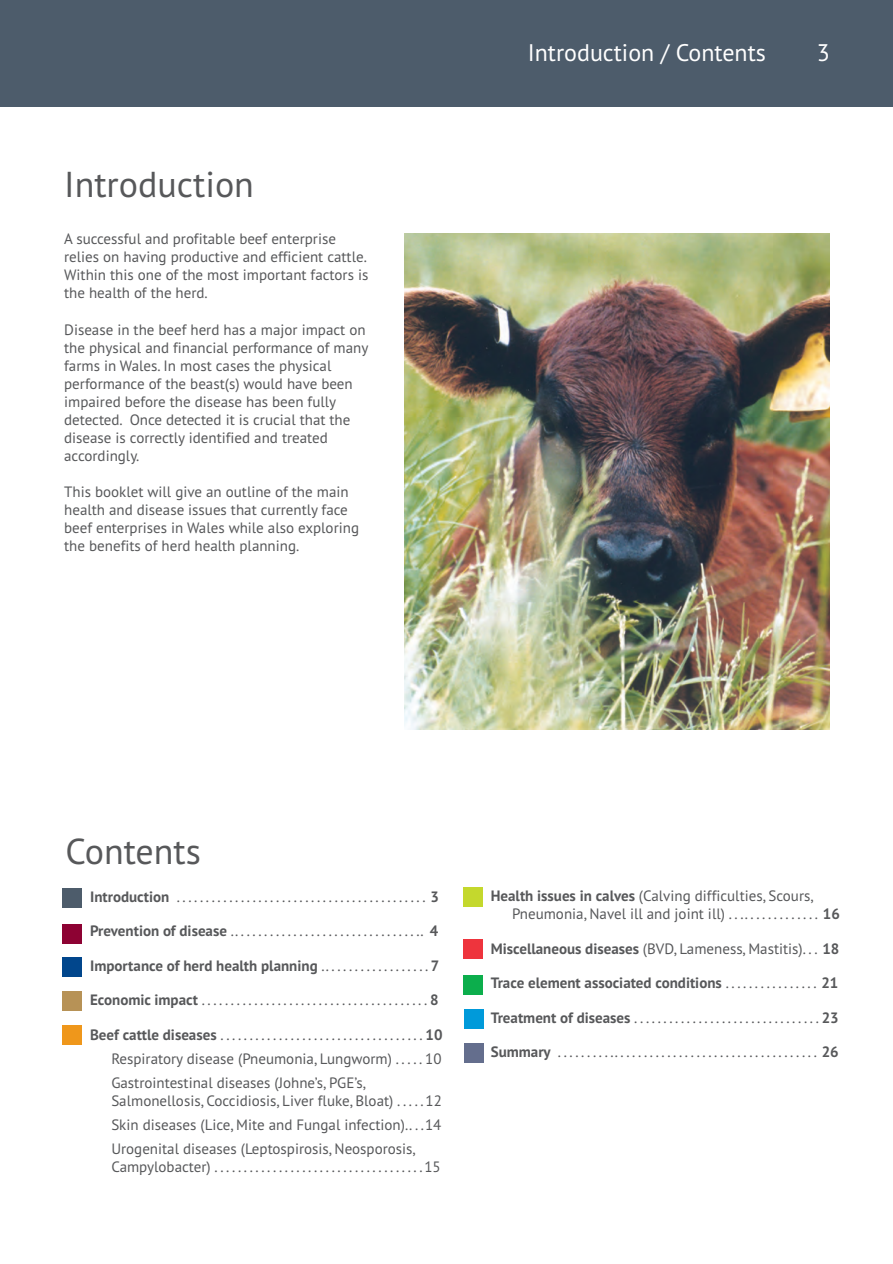
<style>
.page{position:relative;width:893px;height:1264px;background:#fff}
.page>*{position:absolute;margin:0;border:0;box-sizing:border-box;transform-origin:0 0}
.t1{font:36px "PT Sans";color:#57585a}
.t2{font:24px "PT Sans";color:#fff}
.t3{font:15px/18px "PT Sans";color:#57585a}
.t4{font:700 15px "PT Sans";color:#57585a}
.s1{font-weight:700}
.s2{font-weight:400}
</style>
<div class="page">
<div style="left:0;top:0;width:893px;height:107px;background:#4d5c6b"></div>
<div style="left:62px;top:888px;width:20px;height:20px;background:#4d5c6b"></div>
<div style="left:62px;top:924px;width:20px;height:19px;background:#8d0233"></div>
<div style="left:62px;top:956px;width:20px;height:20px;background:#01468c"></div>
<div style="left:62px;top:990px;width:20px;height:20px;background:#b79256"></div>
<div style="left:62px;top:1025px;width:20px;height:20px;background:#ef971b"></div>
<div style="left:463px;top:887px;width:20px;height:20px;background:#c4d82d"></div>
<div style="left:463px;top:939px;width:20px;height:20px;background:#ee343d"></div>
<div style="left:463px;top:975px;width:20px;height:20px;background:#0cae4c"></div>
<div style="left:463px;top:1008px;width:20px;height:20px;background:#009ada"></div>
<div style="left:463px;top:1043px;width:20px;height:20px;background:#646e8d"></div>
<img style="left:404px;top:233px;width:425px;height:497px">
<h1 class="t1" style="left:64px;top:162px;width:191px">Introduction</h1>
<p class="t3" style="left:64px;top:230px;width:306px">A successful and profitable beef enterprise relies on having productive and efficient cattle.<br>Within this one of the most important factors is the health of the herd.</p>
<p class="t3" style="left:64px;top:320px;width:306px">Disease in the beef herd has a major impact on the physical and financial performance of many farms in Wales. In most cases the physical performance of the beast(s) would have been impaired before the disease has been fully detected. Once detected it is crucial that the disease is correctly identified and treated accordingly.</p>
<p class="t3" style="left:64px;top:482px;width:296px">This booklet will give an outline of the main health and disease issues that currently face beef enterprises in Wales while also exploring the benefits of herd health planning.</p>
<h2 class="t2" style="left:528px;top:37px;width:240px">Introduction / Contents</h2>
<h2 class="t2" style="left:816px;top:37px;width:15px">3</h2>
<h1 class="t1" style="left:65px;top:828px;width:137px">Contents</h1>
<p class="t3" style="left:90px;top:887px;width:350px"><span class="s1">Introduction</span> . . . . . . . . . . . . . . . . . . . . . . . . . . . . . . . . . . . . . . . . . . . <span class="s1">3</span></p>
<p class="t3" style="left:90px;top:921px;width:350px"><span class="s1">Prevention of disease</span> .. . . . . . . . . . . . . . . . . . . . . . . . . . . . . . . .. <span class="s1">4</span></p>
<p class="t4" style="left:90px;top:955px;width:351px">Importance of herd health planning <span class="s2">.. . . . . . . . . . . . . . . . . .</span> 7</p>
<p class="t3" style="left:90px;top:990px;width:350px"><span class="s1">Economic impact</span> . . . . . . . . . . . . . . . . . . . . . . . . . . . . . . . . . . . . . . . <span class="s1">8</span></p>
<p class="t3" style="left:111px;top:1022px;width:333px;line-height:24px;text-align:justify;text-indent:-21px"><span class="s1">Beef cattle diseases</span> . . . . . . . . . . . . . . . . . . . . . . . . . . . . . . . . . . . <span class="s1">10<br></span>Respiratory disease (Pneumonia, Lungworm) . . . . . 10<br>Gastrointestinal diseases (Johne’s, PGE’s,</p>
<p class="t3" style="left:111px;top:1088px;width:332px;line-height:24px;text-align:justify">Salmonellosis, Coccidiosis, Liver fluke, Bloat) . . . . .12<br>Skin diseases (Lice, Mite and Fungal infection).. . .14<br>Urogenital diseases (Leptospirosis, Neosporosis,</p>
<p class="t3" style="left:111px;top:1157px;width:331px">Campylobacter) . . . . . . . . . . . . . . . . . . . . . . . . . . . . . . . . . . . .15</p>
<p class="t3" style="left:512px;top:886px;width:329px;text-indent:-21px"><span class="s1">Health issues in calves</span> (Calving difficulties, Scours,<br>Pneumonia, Navel ill and joint ill) . . .. . . . . . . . . . . . . <span class="s1">16</span></p>
<p class="t3" style="left:491px;top:939px;width:350px"><span class="s1">Miscellaneous diseases</span> (BVD, Lameness, Mastitis). . . <span class="s1">18</span></p>
<p class="t4" style="left:491px;top:973px;width:349px">Trace element associated conditions <span class="s2">. . . . . . . . . . . . . . . .</span> 21</p>
<p class="t3" style="left:491px;top:1008px;width:349px"><span class="s1">Treatment of diseases</span> . . . . . . . . . . . . . . . . . . . . . . . . . . . . . . . . <span class="s1">23</span></p>
<p class="t3" style="left:491px;top:1042px;width:349px"><span class="s1">Summary</span> . . . . . . . . . .. . . . . . . . . . . . . . . . . . . . . . . . . . . . . . . . . . . <span class="s1">26</span></p>
</div>
